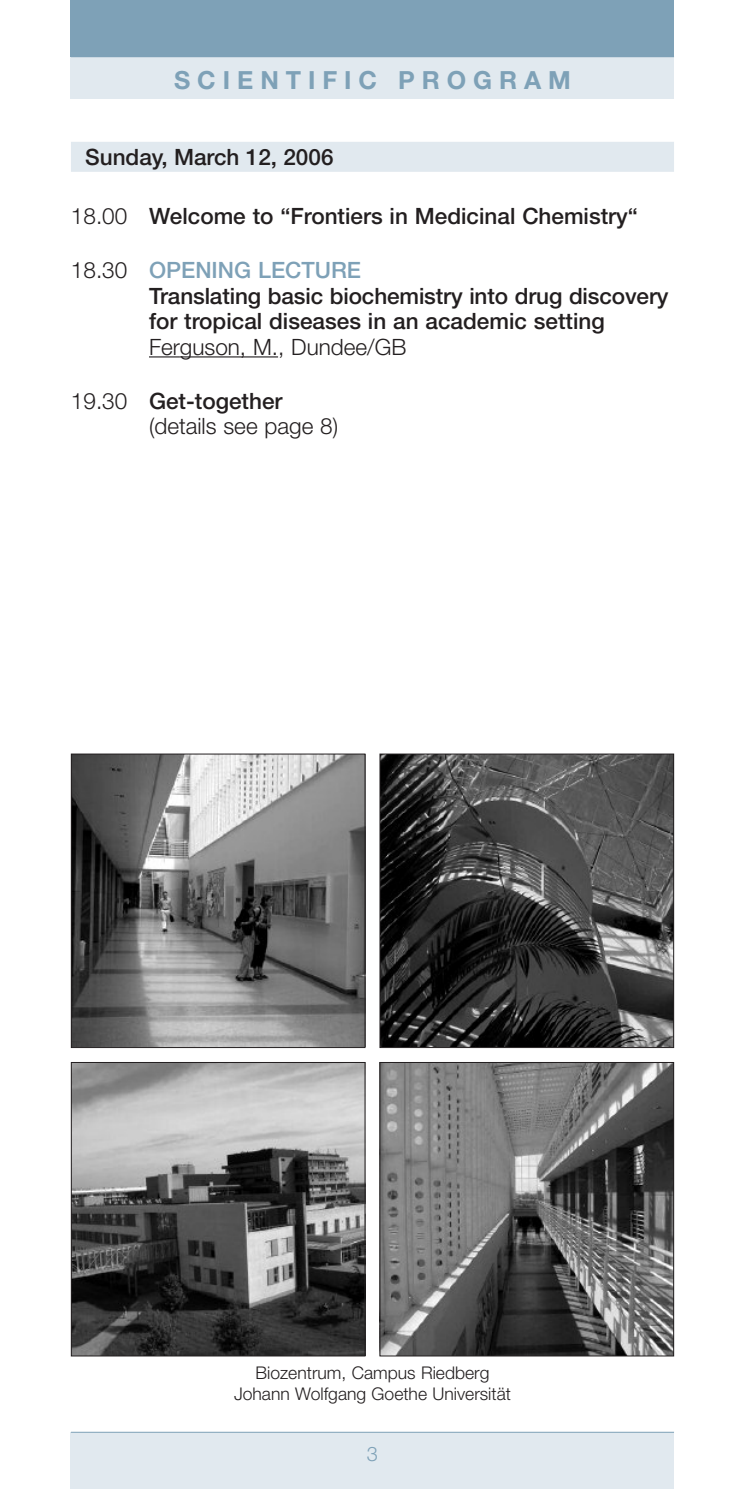
<style>
.page{position:relative;width:745px;height:1489px;background:#fff}
.page>*{position:absolute;margin:0;border:0;box-sizing:border-box;transform-origin:0 0}
.t1{font:700 25px "Helvetica Neue";letter-spacing:.28em;color:#7ea1b7}
.t2{font:500 22.5px/25.5px "Helvetica Neue";color:#231f20}
.t3{font:300 22.5px/25.5px "Helvetica Neue";color:#231f20}
.t4{font:300 20px "Helvetica Neue";color:#7ea1b7}
.t5{font:300 17.5px/21px "Helvetica Neue";color:#231f20;text-align:center}
.s1{font-weight:300}
.s2{color:#7ea1b7}
.s3{font-weight:500}
</style>
<div class="page">
<div style="left:71px;top:57px;width:602px;height:42px;background:#e1e9ef"></div>
<div style="left:71px;top:0;width:602px;height:57px;background:#7ea1b7"></div>
<div style="left:71px;top:1431px;width:602px;height:57px;background:#e1e9ef"></div>
<div style="left:71px;top:142px;width:602px;height:30px;background:#e1e9ef"></div>
<hr style="left:149px;top:356px;width:31px;height:1px;background:#231f20">
<hr style="left:180px;top:356px;width:98px;height:1px;background:#231f20">
<hr style="left:71px;top:1431px;width:602px;height:1px;background:#7ea1b7">
<img style="left:73px;top:755px;width:290px;height:290px">
<div style="left:71px;top:753px;width:294px;height:294px;border:1px solid #231f20"></div>
<img style="left:381px;top:755px;width:290px;height:290px">
<div style="left:379px;top:753px;width:294px;height:294px;border:1px solid #231f20"></div>
<img style="left:73px;top:1064px;width:290px;height:290px">
<div style="left:71px;top:1062px;width:294px;height:294px;border:1px solid #231f20"></div>
<img style="left:381px;top:1064px;width:290px;height:290px">
<div style="left:379px;top:1062px;width:294px;height:294px;border:1px solid #231f20"></div>
<p class="t1" style="left:174px;top:71px;width:398px">SCIENTIFIC PROGRAM</p>
<p class="t2" style="left:85px;top:146px;width:250px">Sunday, March 12, 2006</p>
<p class="t2" style="left:71px;top:206px;width:568px"><span class="s1">18.00</span> Welcome to “Frontiers in Medicinal Chemistry“</p>
<p class="t2" style="left:149px;top:259px;width:520px;text-indent:-78px"><span class="s1">18.30</span> <span class="s2">OPENING LECTURE<br></span>Translating basic biochemistry into drug discovery for tropical diseases in an academic setting</p>
<p class="t3" style="left:149px;top:336px;width:259px">Ferguson, M., Dundee/GB</p>
<p class="t3" style="left:149px;top:390px;width:191px;text-indent:-78px">19.30 <span class="s3">Get-together </span>(details see page 8)</p>
<p class="t5" style="left:234px;top:1363px;width:278px">Biozentrum, Campus Riedberg<br>Johann Wolfgang Goethe Universität</p>
<p class="t4" style="left:366px;top:1446px;width:13px">3</p>
</div>
